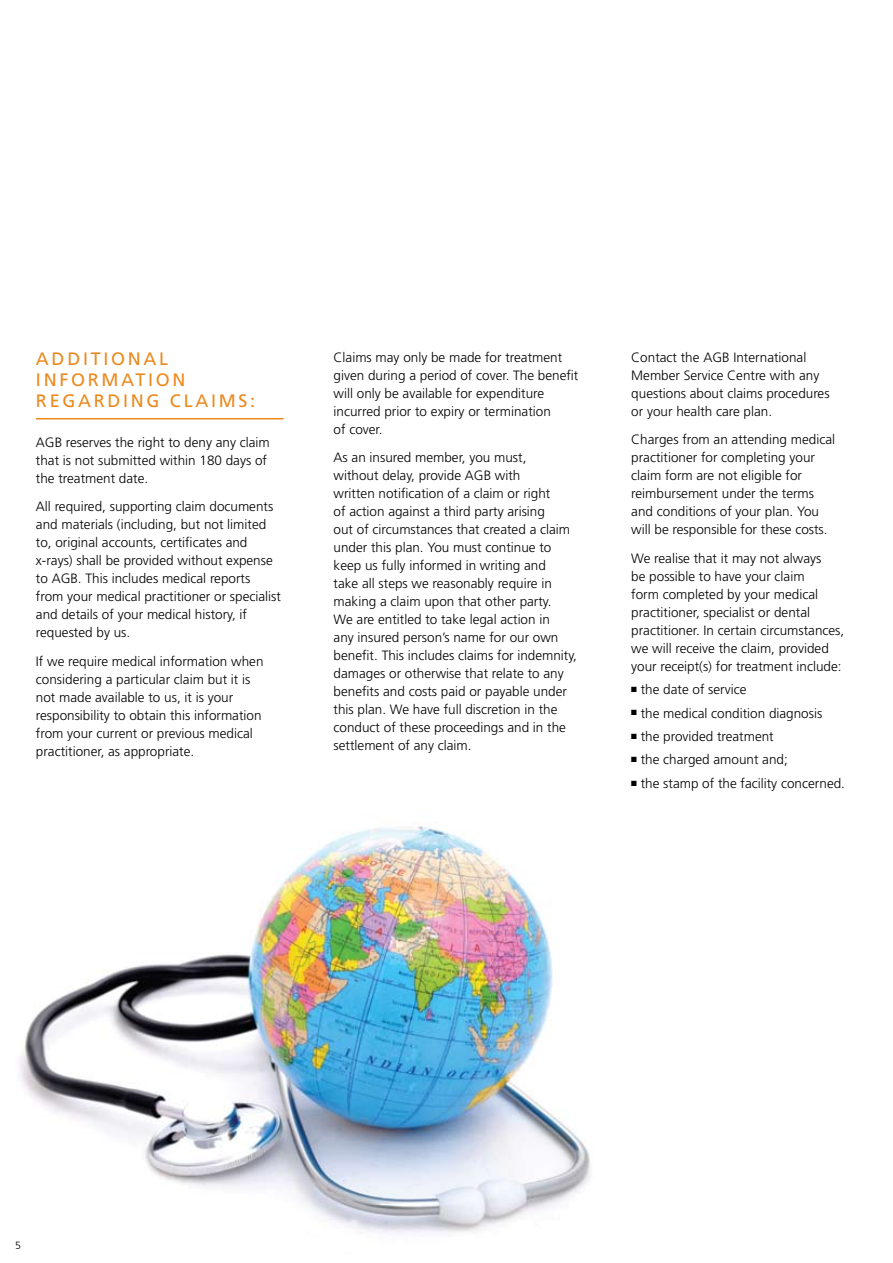
<style>
.page{position:relative;width:893px;height:1263px;background:#fff}
.page>*{position:absolute;margin:0;border:0;box-sizing:border-box;transform-origin:0 0}
.t1{font:18px/21px "Frutiger LT Std";letter-spacing:.15em;color:#ec891d}
.t2{font:300 13.5px/18px "Frutiger LT Std";color:#000}
.t3{font:300 10.5px "Frutiger LT Std";color:#000}
</style>
<div class="page">
<img style="left:19px;top:826px;width:572px;height:407px">
<hr style="left:36px;top:418px;width:248px;height:1px;background:#ec891d">
<h1 class="t1" style="left:36px;top:348px;width:221px">ADDITIONA L<br>I NFORMATION<br>REGA RDING CLA IMS:</h1>
<p class="t2" style="left:36px;top:433px;width:235px">AGB reserves the right to deny any claim that is not submitted within 180 days of the treatment date.</p>
<p class="t2" style="left:36px;top:498px;width:246px">All required, supporting claim documents and materials (including, but not limited to, original accounts, certificates and x-rays) shall be provided without expense to AGB. This includes medical reports from your medical practitioner or specialist and details of your medical history, if requested by us.</p>
<p class="t2" style="left:36px;top:652px;width:229px">If we require medical information when considering a particular claim but it is not made available to us, it is your responsibility to obtain this information from your current or previous medical practitioner, as appropriate.</p>
<p class="t2" style="left:334px;top:348px;width:246px">Claims may only be made for treatment given during a period of cover. The benefit will only be available for expenditure incurred prior to expiry or termination<br>of cover.</p>
<p class="t2" style="left:334px;top:449px;width:245px">As an insured member, you must,<br>without delay, provide AGB with<br>written notification of a claim or right<br>of action against a third party arising<br>out of circumstances that created a claim under this plan. You must continue to keep us fully informed in writing and<br>take all steps we reasonably require in making a claim upon that other party.<br>We are entitled to take legal action in<br>any insured person’s name for our own benefit. This includes claims for indemnity, damages or otherwise that relate to any benefits and costs paid or payable under this plan. We have full discretion in the conduct of these proceedings and in the settlement of any claim.</p>
<p class="t2" style="left:631px;top:348px;width:200px">Contact the AGB International<br>Member Service Centre with any questions about claims procedures or your health care plan.</p>
<p class="t2" style="left:631px;top:431px;width:205px">Charges from an attending medical practitioner for completing your claim form are not eligible for reimbursement under the terms and conditions of your plan. You will be responsible for these costs.</p>
<p class="t2" style="left:631px;top:549px;width:214px">We realise that it may not always<br>be possible to have your claim<br>form completed by your medical practitioner, specialist or dental practitioner. In certain circumstances, we will receive the claim, provided your receipt(s) for treatment include:</p>
<p class="t2" style="left:631px;top:681px;width:117px">■ the date of service</p>
<p class="t2" style="left:631px;top:704px;width:192px">■ the medical condition diagnosis</p>
<p class="t2" style="left:631px;top:727px;width:144px">■ the provided treatment</p>
<p class="t2" style="left:631px;top:751px;width:158px">■ the charged amount and;</p>
<p class="t2" style="left:631px;top:774px;width:215px">■ the stamp of the facility concerned.</p>
<p class="t3" style="left:15px;top:1239px;width:7px">5</p>
</div>
